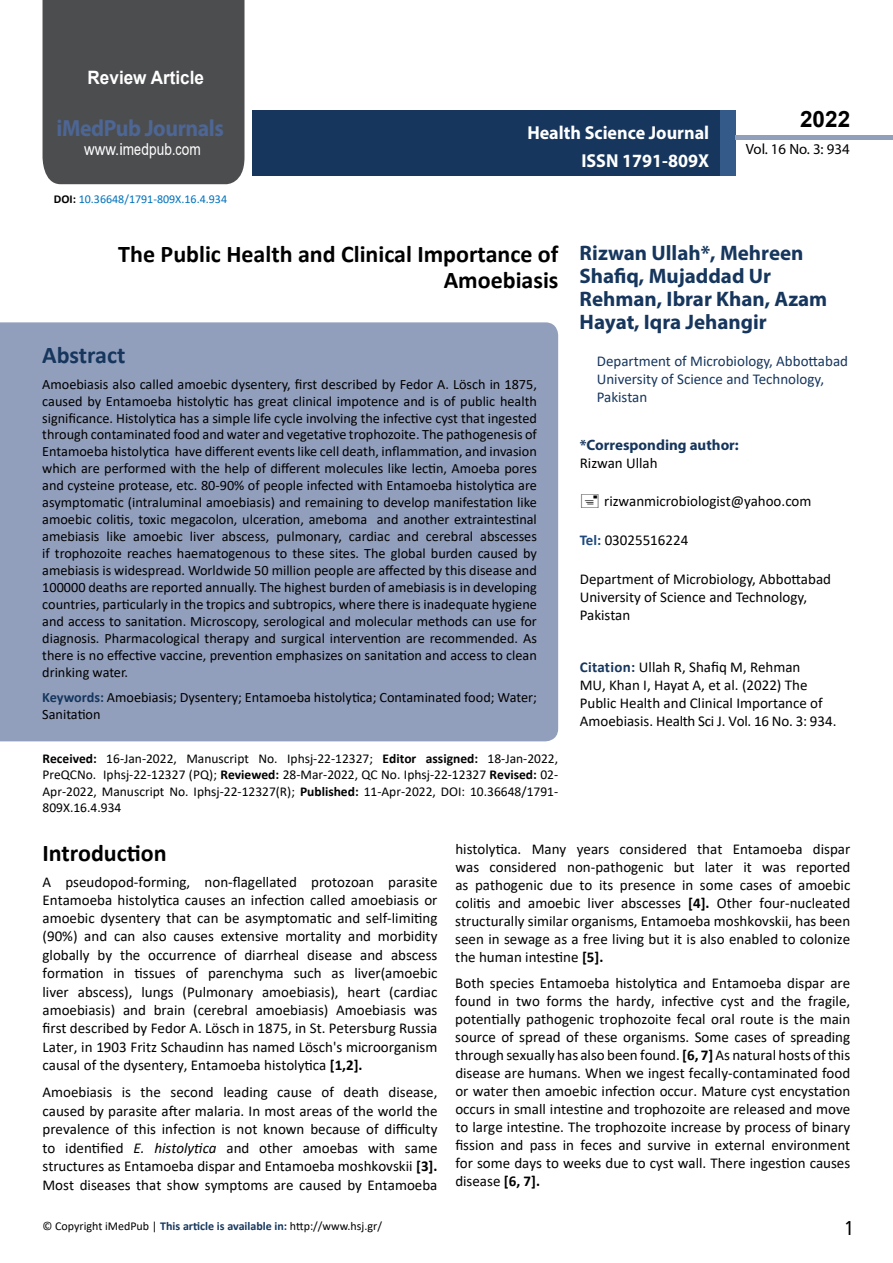
<style>
.page{position:relative;width:893px;height:1263px;background:#fff}
.page>*{position:absolute;margin:0;border:0;box-sizing:border-box;transform-origin:0 0}
.t1{font:25.5px "Tunga";color:#000}
.t2{font:700 24px/26.4px "Calibri";color:#000;text-align:right}
.t3{font:700 24px "Calibri";color:#16365d}
.t4{font:700 23.4px "Myriad Pro";letter-spacing:-.02em;color:#4d6693;scale:.93 1}
.t5{font:700 22.5px "Arial";color:#000}
.t6{font:700 21px/23.1px "Myriad Pro";color:#16365d}
.t7{font:700 18.75px/27.2px "Myriad Pro";color:#fff;text-align:right;scale:.96 1}
.t8{font:700 18.45px "Arial";color:#fff;scale:.93 1}
.t9{font:16.5px "Arial";letter-spacing:.005em;color:#fff;scale:.89 1}
.t10{font:15px/18px "Calibri";color:#000;text-align:justify}
.t11{font:15px/18px "Calibri";color:#16365d}
.t12{font:700 15px "Myriad Pro";color:#16365d}
.t13{font:14.85px "Myriad Pro";color:#000}
.t14{font:14.25px/17px "Calibri";color:#000;text-align:justify}
.t15{font:13.5px/16.2px "Calibri";color:#000;text-align:justify}
.t16{font:12px "Calibri";color:#000}
.t17{font:12px "Calibri";color:#0072bc}
.s1{font-family:"Calibri"}
.s2{font-weight:700;color:#000}
.s3{font-weight:700;color:#16365d}
.s4{font-weight:700;color:#1f497d}
.s5{font-weight:700}
.s6{font-style:italic}
.s7{font-weight:700;color:#16375d}
</style>
<div class="page">
<div style="left:252px;top:110px;width:469px;height:66px;background:#16365d"></div>
<div style="left:720px;top:110px;width:16px;height:66px;background:#345a8a"></div>
<div style="left:736px;top:135px;width:157px;height:5px;background:#929fbc"></div>
<div style="left:43px;top:0;width:201px;height:184px;background:#4c4d4f"></div>
<div style="left:0;top:322px;width:558px;height:419px;background:#929fbc"></div>
<p class="t8" style="left:88px;top:65px;width:127px">Review Article</p>
<h3 class="t4" style="left:57px;top:113px;width:181px">iMedPub Journals</h3>
<p class="t9" style="left:84px;top:138px;width:133px">www.imedpub<span class="s1">.</span>com</p>
<p class="t17" style="left:54px;top:191px;width:175px"><span class="s2">DOI:</span> 10.36648/1791-809X.16.4.934</p>
<p class="t7" style="left:527px;top:119px;width:191px">Health Science Journal<br>ISSN 1791-809X</p>
<h3 class="t5" style="left:800px;top:104px;width:52px">2022</h3>
<p class="t13" style="left:746px;top:140px;width:105px">Vol. 16 No. 3: 934</p>
<h2 class="t2" style="left:118px;top:241px;width:442px">The Public Health and Clinical Importance of<br>Amoebiasis</h2>
<h2 class="t3" style="left:42px;top:338px;width:85px">Abstract</h2>
<p class="t14" style="left:42px;top:375px;width:496px">Amoebiasis also called amoebic dysentery, first described by Fedor A. Lösch in 1875, caused by Entamoeba histolytic has great clinical impotence and is of public health significance. Histolytica has a simple life cycle involving the infective cyst that ingested through contaminated food and water and vegetative trophozoite. The pathogenesis of Entamoeba histolytica have different events like cell death, inflammation, and invasion which are performed with the help of different molecules like lectin, Amoeba pores and cysteine protease, etc. 80-90% of people infected with Entamoeba histolytica are asymptomatic (intraluminal amoebiasis) and remaining to develop manifestation like amoebic colitis, toxic megacolon, ulceration, ameboma and another extraintestinal amebiasis like amoebic liver abscess, pulmonary, cardiac and cerebral abscesses if trophozoite reaches haematogenous to these sites. The global burden caused by amebiasis is widespread. Worldwide 50 million people are affected by this disease and 100000 deaths are reported annually. The highest burden of amebiasis is in developing countries, particularly in the tropics and subtropics, where there is inadequate hygiene and access to sanitation. Microscopy, serological and molecular methods can use for diagnosis. Pharmacological therapy and surgical intervention are recommended. As there is no effective vaccine, prevention emphasizes on sanitation and access to clean drinking water.</p>
<p class="t14" style="left:42px;top:689px;width:496px"><span class="s3">Keywords:</span> Amoebiasis; Dysentery; Entamoeba histolytica; Contaminated food; Water;<br>Sanitation</p>
<h3 class="t6" style="left:580px;top:240px;width:249px">Rizwan Ullah*, Mehreen<br>Shafiq, Mujaddad Ur<br>Rehman, Ibrar Khan, Azam<br>Hayat, Iqra Jehangir</h3>
<p class="t11" style="left:597px;top:352px;width:253px">Department of Microbiology, Abbottabad<br>University of Science and Technology,<br>Pakistan</p>
<p class="t12" style="left:580px;top:436px;width:161px">*Corresponding author:</p>
<p class="t10" style="left:580px;top:454px;width:79px">Rizwan Ullah</p>
<p class="t10" style="left:604px;top:491px;width:209px">rizwanmicrobiologist@yahoo.com</p>
<p class="t10" style="left:580px;top:531px;width:110px"><span class="s4">Tel:</span> 03025516224</p>
<p class="t10" style="left:580px;top:570px;width:253px;text-align:left">Department of Microbiology, Abbottabad<br>University of Science and Technology,<br>Pakistan</p>
<p class="t10" style="left:580px;top:658px;width:258px;text-align:left"><span class="s3">Citation:</span> Ullah R, Shafiq M, Rehman<br>MU, Khan I, Hayat A, et al. (2022) The Public Health and Clinical Importance of Amoebiasis. Health Sci J. Vol. 16 No. 3: 934.</p>
<p class="t15" style="left:42px;top:750px;width:517px"><span class="s5">Received:</span> 16-Jan-2022, Manuscript No. Iphsj-22-12327; <span class="s5">Editor assigned:</span> 18-Jan-2022, PreQCNo. Iphsj-22-12327 (PQ); <span class="s5">Reviewed:</span> 28-Mar-2022, QC No. Iphsj-22-12327 <span class="s5">Revised:</span> 02- Apr-2022, Manuscript No. Iphsj-22-12327(R); <span class="s5">Published:</span> 11-Apr-2022, DOI: 10.36648/1791- 809X.16.4.934</p>
<p class="t10" style="left:455px;top:839px;width:397px">histolytica. Many years considered that Entamoeba dispar was considered non-pathogenic but later it was reported as pathogenic due to its presence in some cases of amoebic colitis and amoebic liver abscesses <span class="s5">[4].</span> Other four-nucleated structurally similar organisms, Entamoeba moshkovskii, has been seen in sewage as a free living but it is also enabled to colonize the human intestine <span class="s5">[5].</span></p>
<p class="t10" style="left:455px;top:974px;width:396px">Both species Entamoeba histolytica and Entamoeba dispar are found in two forms the hardy, infective cyst and the fragile, potentially pathogenic trophozoite fecal oral route is the main source of spread of these organisms. Some cases of spreading through sexually has also been found. <span class="s5">[6, 7]</span> As natural hosts of this disease are humans. When we ingest fecally-contaminated food or water then amoebic infection occur. Mature cyst encystation occurs in small intestine and trophozoite are released and move to large intestine. The trophozoite increase by process of binary fission and pass in feces and survive in external environment for some days to weeks due to cyst wall. There ingestion causes disease <span class="s5">[6, 7].</span></p>
<h2 class="t2" style="left:43px;top:839px;width:126px">Introduction</h2>
<p class="t10" style="left:43px;top:873px;width:396px">A pseudopod-forming, non-flagellated protozoan parasite Entamoeba histolytica causes an infection called amoebiasis or amoebic dysentery that can be asymptomatic and self-limiting (90%) and can also causes extensive mortality and morbidity globally by the occurrence of diarrheal disease and abscess formation in tissues of parenchyma such as liver(amoebic liver abscess), lungs (Pulmonary amoebiasis), heart (cardiac amoebiasis) and brain (cerebral amoebiasis) Amoebiasis was first described by Fedor A. Lösch in 1875, in St. Petersburg Russia Later, in 1903 Fritz Schaudinn has named Lösch's microorganism causal of the dysentery, Entamoeba histolytica <span class="s5">[1,2].</span></p>
<p class="t10" style="left:42px;top:1083px;width:397px;line-height:18.5px">Amoebiasis is the second leading cause of death disease, caused by parasite after malaria. In most areas of the world the prevalence of this infection is not known because of difficulty to identified <span class="s6">E. histolytica</span> and other amoebas with same structures as Entamoeba dispar and Entamoeba moshkovskii <span class="s5">[3].<br></span>Most diseases that show symptoms are caused by Entamoeba</p>
<p class="t16" style="left:43px;top:1217px;width:341px">© Copyright iMedPub | <span class="s7">This article is available in:</span> http://www.hsj.gr/</p>
<h1 class="t1" style="left:846px;top:1211px;width:9px">1</h1>
</div>
